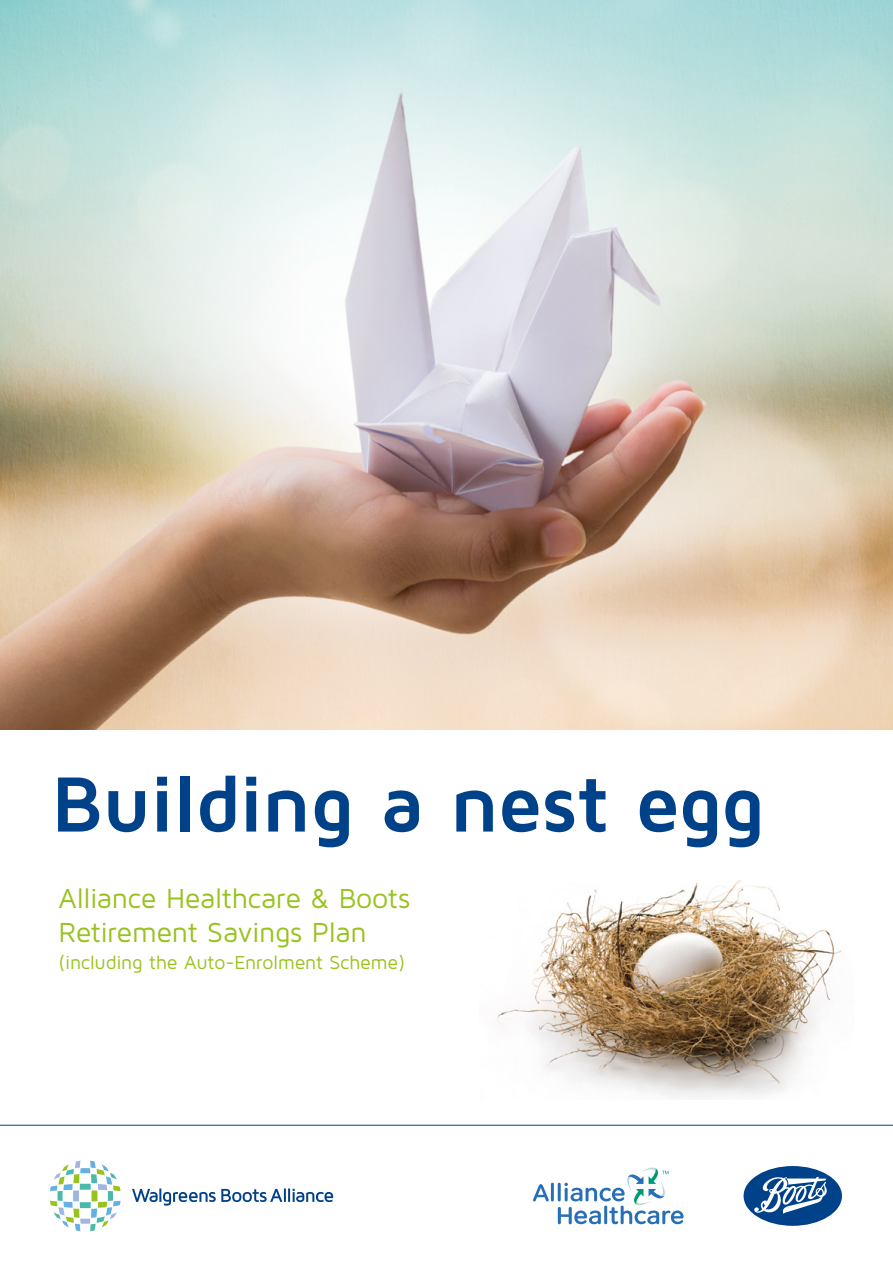
<style>
.page{position:relative;width:893px;height:1263px;background:#fff}
.page>*{position:absolute;margin:0;border:0;box-sizing:border-box;transform-origin:0 0}
.t1{font:700 81px "Maven Pro";letter-spacing:-.025em;color:#004289}
.t2{font:28.5px/34.2px "Maven Pro";letter-spacing:-.015em;color:#98c21d}
.t3{font:19.5px "Maven Pro";letter-spacing:-.015em;color:#98c21d}
</style>
<div class="page">
<img style="left:0;top:0;width:893px;height:729px">
<svg style="left:50px;top:1160px;width:71px;height:71px"></svg>
<svg style="left:132px;top:1188px;width:201px;height:17px"></svg>
<div style="left:744px;top:1166px;width:98px;height:60px;background:#004289;border-radius:50%"></div>
<svg style="left:754px;top:1177px;width:73px;height:37px"></svg>
<hr style="left:551px;top:1183px;width:3px;height:18px;background:#2770b7">
<svg style="left:533px;top:1184px;width:16px;height:17px"></svg>
<svg style="left:558px;top:1167px;width:126px;height:57px"></svg>
<hr style="left:0;top:1125px;width:893px;height:1px;background:#004289">
<img style="left:497px;top:880px;width:345px;height:218px">
<h1 class="t1" style="left:51px;top:752px;width:715px">Building a nest egg</h1>
<p class="t2" style="left:58px;top:880px;width:353px">Alliance Healthcare &amp; Boots<br>Retirement Savings Plan</p>
<p class="t3" style="left:58px;top:950px;width:348px">(including the Auto-Enrolment Scheme)</p>
</div>
